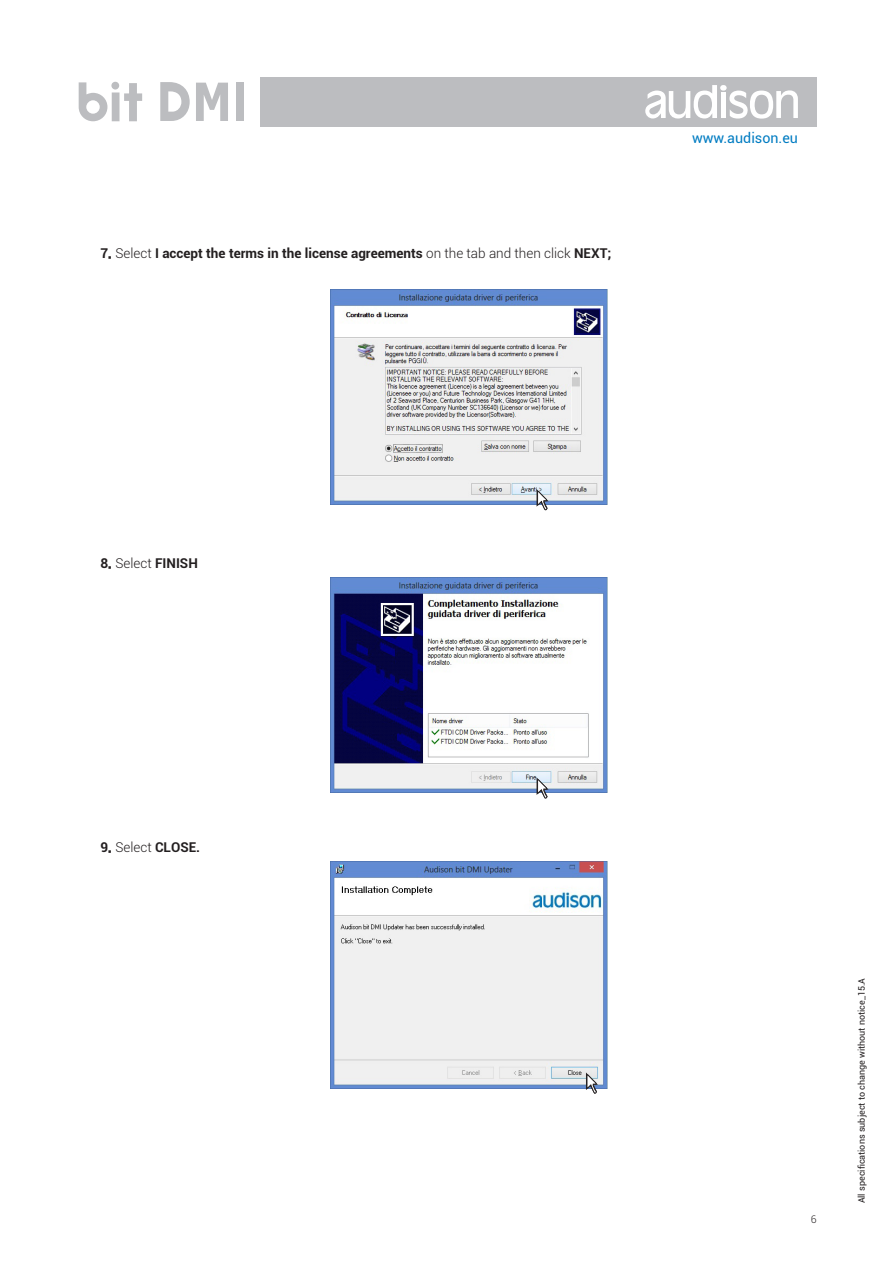
<style>
.page{position:relative;width:893px;height:1263px;background:#fff}
.page>*{position:absolute;margin:0;border:0;box-sizing:border-box;transform-origin:0 0}
.t1{font:14.25px "Roboto";color:#007cc2}
.t2{font:700 13.5px "Roboto";color:#231f20}
.t3{font:300 10.5px "Roboto";color:#231f20}
.t4{font:9px "Roboto";color:#231f20}
.s1{font-weight:300}
</style>
<div class="page">
<div style="left:260px;top:77px;width:556px;height:49px;background:#bcbdc0"></div>
<svg style="left:645px;top:85px;width:153px;height:34px"></svg>
<svg style="left:196px;top:83px;width:32px;height:38px"></svg>
<svg style="left:79px;top:82px;width:63px;height:39px"></svg>
<svg style="left:160px;top:82px;width:30px;height:39px"></svg>
<div style="left:236px;top:82px;width:7px;height:39px;background:#bcbdc0"></div>
<img style="left:330px;top:289px;width:278px;height:215px">
<img style="left:330px;top:577px;width:278px;height:216px">
<img style="left:330px;top:861px;width:278px;height:228px">
<svg style="left:537px;top:489px;width:12px;height:21px"></svg>
<svg style="left:537px;top:777px;width:12px;height:22px"></svg>
<svg style="left:586px;top:1072px;width:12px;height:22px"></svg>
<p class="t2" style="left:100px;top:244px;width:512px">7 <span class="s1">Select</span> I accept the terms in the license agreements <span class="s1">on the tab and then click</span> NEXT;</p>
<p class="t1" style="left:692px;top:128px;width:107px">www.audison.eu</p>
<p class="t2" style="left:100px;top:554px;width:99px">8 <span class="s1">Select</span> FINISH</p>
<p class="t2" style="left:100px;top:838px;width:101px">9 <span class="s1">Select</span> CLOSE.</p>
<p class="t3" style="left:811px;top:1212px;width:7px">6</p>
<p class="t4" style="left:855px;top:1203px;width:227px;rotate:-90deg">All specifications subject to change without notice_15.A</p>
</div>
